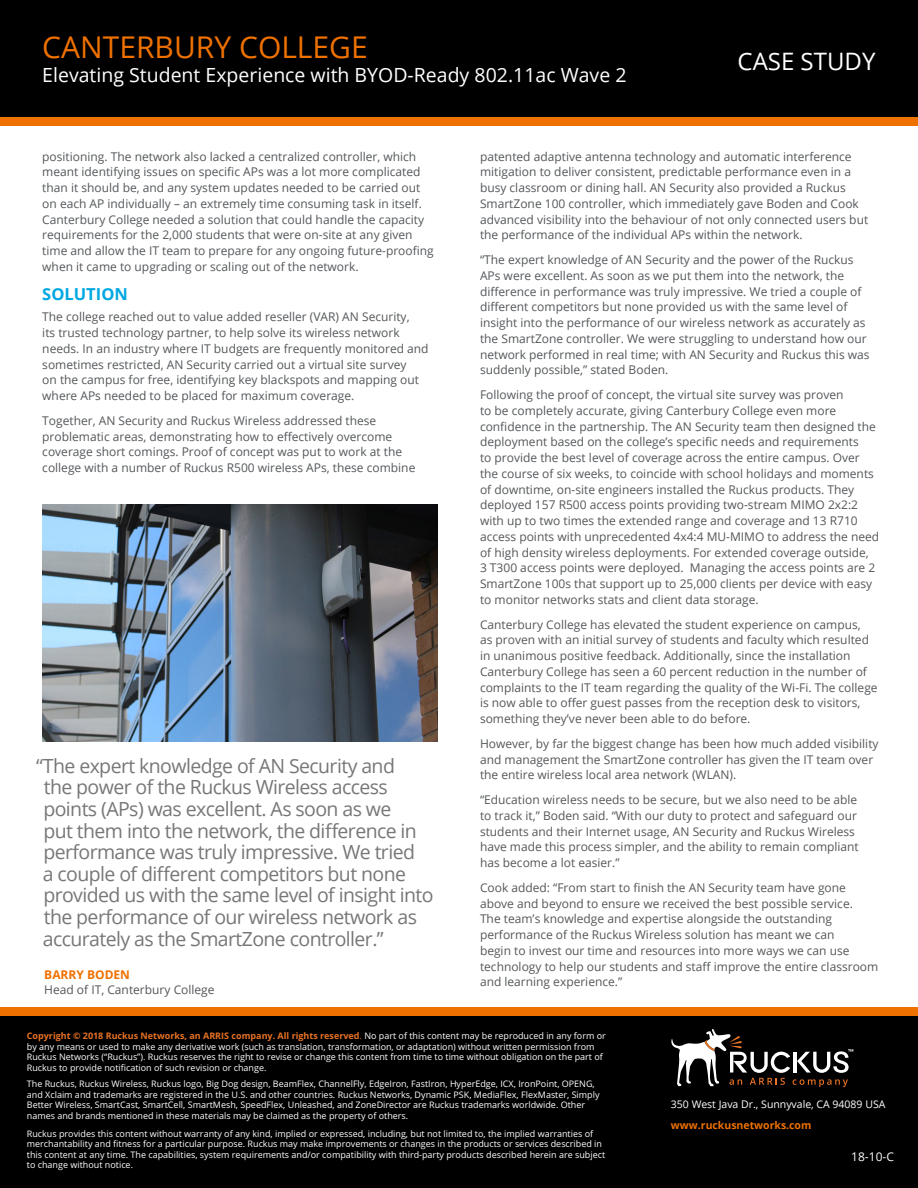
<style>
.page{position:relative;width:918px;height:1188px;background:#fff}
.page>*{position:absolute;margin:0;border:0;box-sizing:border-box;transform-origin:0 0}
.CS_Document_Title__h{font:30px "Open Sans";color:#ef7100}
.t1{font:24px "Open Sans";color:#fff}
.CS_Pull_Quote{font:19.5px/21.8px "Open Sans";letter-spacing:-.03em;color:#77777a}
.CS_Document_Subtitle{font:19.5px "Open Sans";color:#fff}
.CS_Body_Header_Level{font:700 16.5px "Open Sans";color:#00a8e2}
.CS_Body_Copy__edited{font:12px/15.8px "Open Sans";color:#54575a}
.CS_Pull_Quote_Compan{font:12px "Open Sans";color:#54555a}
.CS_Pull_Quote_Name{font:700 12px "Open Sans";color:#ef7100}
.t2{font:12px "Open Sans";color:#fff}
.CS_Body_Copy__edited-2{font:10.5px "Open Sans";color:#fff}
.CS_Body_Copy__edited-3{font:700 10.5px "Open Sans";color:#ef7100}
.t3{font:9px/10.5px "Open Sans";color:#fff}
.s1{font-weight:700;color:#e97324}
.s2{color:#e97324}
</style>
<div class="page">
<div style="left:0;top:0;width:918px;height:118px;background:#010000"></div>
<div style="left:0;top:118px;width:918px;height:8px;background:#ef7100"></div>
<img style="left:43px;top:504px;width:395px;height:237px">
<div style="left:0;top:1014px;width:918px;height:174px;background:#010000"></div>
<div style="left:0;top:1007px;width:918px;height:9px;background:#ef7100"></div>
<svg style="left:671px;top:1029px;width:183px;height:59px"></svg>
<p class="CS_Document_Title__h" style="left:42px;top:27px;width:443px">TITLE GOES HERE [UPPER CASE]</p>
<p class="CS_Document_Subtitle" style="left:42px;top:62px;width:312px">Subti le goes here [Sentence case]</p>
<p class="CS_Document_Title__h" style="left:42px;top:27px;width:327px">CANTERBURY COLLEGE</p>
<p class="CS_Document_Subtitle" style="left:42px;top:62px;width:586px">Elevating Student Experience with BYOD-Ready 802.11ac Wave 2</p>
<p class="t1" style="left:738px;top:45px;width:139px">CASE STUDY</p>
<p class="CS_Body_Copy__edited" style="left:42px;top:148px;width:393px">positioning. The network also lacked a centralized controller, which meant identifying issues on specific APs was a lot more complicated than it should be, and any system updates needed to be carried out on each AP individually – an extremely time consuming task in itself.<br>Canterbury College needed a solution that could handle the capacity requirements for the 2,000 students that were on-site at any given time and allow the IT team to prepare for any ongoing future-proofing when it came to upgrading or scaling out of the network.</p>
<p class="CS_Body_Header_Level" style="left:42px;top:282px;width:87px">SOLUTION</p>
<p class="CS_Body_Copy__edited" style="left:42px;top:309px;width:388px">The college reached out to value added reseller (VAR) AN Security,<br>its trusted technology partner, to help solve its wireless network needs. In an industry where IT budgets are frequently monitored and sometimes restricted, AN Security carried out a virtual site survey<br>on the campus for free, identifying key blackspots and mapping out where APs needed to be placed for maximum coverage.</p>
<p class="CS_Body_Copy__edited" style="left:42px;top:412px;width:375px">Together, AN Security and Ruckus Wireless addressed these problematic areas, demonstrating how to effectively overcome coverage short comings. Proof of concept was put to work at the college with a number of Ruckus R500 wireless APs, these combine</p>
<p class="CS_Pull_Quote" style="left:43px;top:754px;width:392px;text-indent:-7px">“The expert knowledge of AN Security and<br>the power of the Ruckus Wireless access points (APs) was excellent. As soon as we<br>put them into the network, the difference in performance was truly impressive. We tried<br>a couple of different competitors but none provided us with the same level of insight into the performance of our wireless network as accurately as the SmartZone controller.”</p>
<p class="CS_Pull_Quote_Name" style="left:44px;top:967px;width:87px">BARRY BODEN</p>
<p class="CS_Pull_Quote_Compan" style="left:44px;top:982px;width:172px">Head of IT, Canterbury College</p>
<p class="CS_Body_Copy__edited" style="left:480px;top:148px;width:390px">patented adaptive antenna technology and automatic interference mitigation to deliver consistent, predictable performance even in a busy classroom or dining hall. AN Security also provided a Ruckus SmartZone 100 controller, which immediately gave Boden and Cook advanced visibility into the behaviour of not only connected users but the performance of the individual APs within the network.</p>
<p class="CS_Body_Copy__edited" style="left:480px;top:252px;width:391px">“The expert knowledge of AN Security and the power of the Ruckus APs were excellent. As soon as we put them into the network, the difference in performance was truly impressive. We tried a couple of different competitors but none provided us with the same level of insight into the performance of our wireless network as accurately as the SmartZone controller. We were struggling to understand how our network performed in real time; with AN Security and Ruckus this was suddenly possible,” stated Boden.</p>
<p class="CS_Body_Copy__edited" style="left:480px;top:387px;width:401px">Following the proof of concept, the virtual site survey was proven<br>to be completely accurate, giving Canterbury College even more confidence in the partnership. The AN Security team then designed the deployment based on the college’s specific needs and requirements<br>to provide the best level of coverage across the entire campus. Over the course of six weeks, to coincide with school holidays and moments of downtime, on-site engineers installed the Ruckus products. They deployed 157 R500 access points providing two-stream MIMO 2x2:2 with up to two times the extended range and coverage and 13 R710 access points with unprecedented 4x4:4 MU-MIMO to address the need of high density wireless deployments. For extended coverage outside,<br>3 T300 access points were deployed. Managing the access points are 2<br>SmartZone 100s that support up to 25,000 clients per device with easy to monitor networks stats and client data storage.</p>
<p class="CS_Body_Copy__edited" style="left:480px;top:616px;width:399px">Canterbury College has elevated the student experience on campus,<br>as proven with an initial survey of students and faculty which resulted in unanimous positive feedback. Additionally, since the installation Canterbury College has seen a 60 percent reduction in the number of complaints to the IT team regarding the quality of the Wi-Fi. The college is now able to offer guest passes from the reception desk to visitors, something they’ve never been able to do before.</p>
<p class="CS_Body_Copy__edited" style="left:480px;top:735px;width:400px">However, by far the biggest change has been how much added visibility and management the SmartZone controller has given the IT team over the entire wireless local area network (WLAN).</p>
<p class="CS_Body_Copy__edited" style="left:480px;top:792px;width:380px">“Education wireless needs to be secure, but we also need to be able to track it,” Boden said. “With our duty to protect and safeguard our students and their Internet usage, AN Security and Ruckus Wireless have made this process simpler, and the ability to remain compliant has become a lot easier.”</p>
<p class="CS_Body_Copy__edited" style="left:480px;top:879px;width:400px">Cook added: “From start to finish the AN Security team have gone above and beyond to ensure we received the best possible service.<br>The team’s knowledge and expertise alongside the outstanding performance of the Ruckus Wireless solution has meant we can<br>begin to invest our time and resources into more ways we can use technology to help our students and staff improve the entire classroom and learning experience.”</p>
<p class="t3" style="left:27px;top:1030px;width:581px"><span class="s1">Copyright © 2018 Ruckus Networks, an ARRIS company. All rights reserved</span><span class="s2">.</span> No part of this content may be reproduced in any form or by any means or used to make any derivative work (such as translation, transformation, or adaptation) without written permission from Ruckus Networks (“Ruckus”). Ruckus reserves the right to revise or change this content from time to time without obligation on the part of Ruckus to provide notification of such revision or change.</p>
<p class="t3" style="left:27px;top:1078px;width:574px">The Ruckus, Ruckus Wireless, Ruckus logo, Big Dog design, BeamFlex, ChannelFly, EdgeIron, FastIron, HyperEdge, ICX, IronPoint, OPENG, and Xclaim and trademarks are registered in the U.S. and other countries. Ruckus Networks, Dynamic PSK, MediaFlex, FlexMaster, Simply Better Wireless, SmartCast, SmartCell, SmartMesh, SpeedFlex, Unleashed, and ZoneDirector are Ruckus trademarks worldwide. Other names and brands mentioned in these materials may be claimed as the property of others.</p>
<p class="t3" style="left:27px;top:1128px;width:580px">Ruckus provides this content without warranty of any kind, implied or expressed, including, but not limited to, the implied warranties of merchantability and fitness for a particular purpose. Ruckus may make improvements or changes in the products or services described in this content at any time. The capabilities, system requirements and/or compatibility with third-party products described herein are subject to change without notice.</p>
<p class="CS_Body_Copy__edited-2" style="left:671px;top:1097px;width:216px">350 West Java Dr., Sunnyvale, CA 94089 USA</p>
<p class="CS_Body_Copy__edited-3" style="left:671px;top:1118px;width:142px">www.ruckusnetworks.com</p>
<p class="t2" style="left:851px;top:1149px;width:44px">18-10-C</p>
<p class="t2" style="left:869px;top:1149px;width:26px">02 X</p>
</div>
